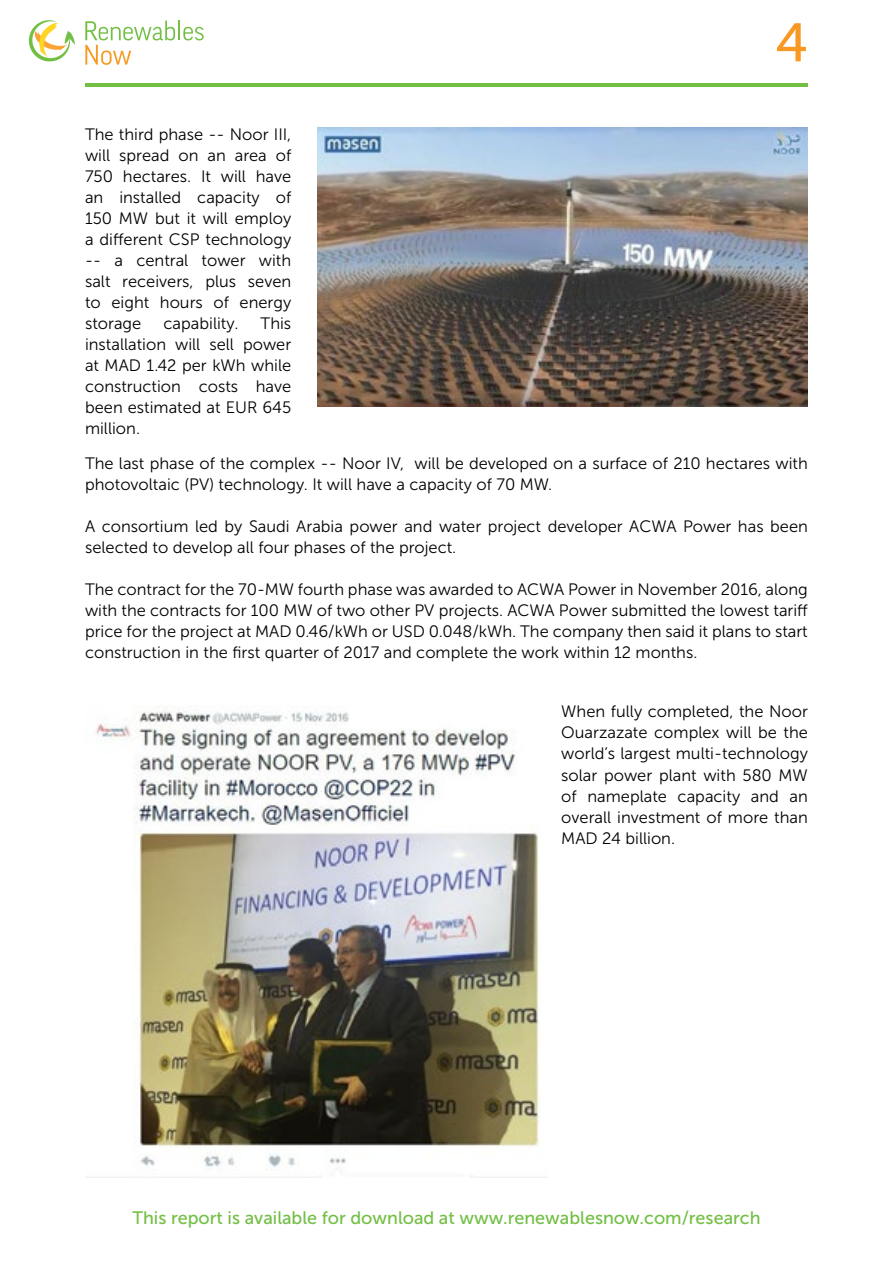
<style>
.page{position:relative;width:893px;height:1263px;background:#fff}
.page>*{position:absolute;margin:0;border:0;box-sizing:border-box;transform-origin:0 0}
.t1{font:54px "Museo Slab 500";color:#f89923}
.t2{font:18px "Museo Sans 500";color:#72bf44}
.Body{font:16.5px/21px "Museo Sans 300";color:#000;text-align:justify}
</style>
<div class="page">
<hr style="left:85px;top:83px;width:723px;height:4px;background:#72bf44">
<svg style="left:85px;top:21px;width:119px;height:44px"></svg>
<svg style="left:29px;top:20px;width:46px;height:41px"></svg>
<img style="left:317px;top:128px;width:491px;height:278px">
<img style="left:85px;top:705px;width:463px;height:473px">
<p class="Body" style="left:85px;top:124px;width:208px">The third phase -- Noor III, will spread on an area of 750 hectares. It will have an installed capacity of 150 MW but it will employ a different CSP technology -- a central tower with salt receivers, plus seven to eight hours of energy storage</p>
<p class="Body" style="left:85px;top:313px;width:208px;text-indent:176px">This installation will sell power at MAD 1.42 per kWh while construction costs have been estimated at EUR 645 million.</p>
<p class="Body" style="left:164px;top:313px;width:76px">capability.</p>
<h1 class="t1" style="left:776px;top:13px;width:34px">4</h1>
<p class="Body" style="left:85px;top:453px;width:724px">The last phase of the complex -- Noor IV, will be developed on a surface of 210 hectares with photovoltaic (PV) technology. It will have a capacity of 70 MW.</p>
<p class="Body" style="left:85px;top:516px;width:724px">A consortium led by Saudi Arabia power and water project developer ACWA Power has been selected to develop all four phases of the project.</p>
<p class="Body" style="left:85px;top:579px;width:724px">The contract for the 70-MW fourth phase was awarded to ACWA Power in November 2016, along with the contracts for 100 MW of two other PV projects. ACWA Power submitted the lowest tariff price for the project at MAD 0.46/kWh or USD 0.048/kWh. The company then said it plans to start construction in the first quarter of 2017 and complete the work within 12 months.</p>
<p class="Body" style="left:561px;top:701px;width:248px">When fully completed, the Noor Ouarzazate complex will be the world’s largest multi-technology solar power plant with 580 MW of nameplate capacity and an overall investment of more than MAD 24 billion.</p>
<p class="t2" style="left:132px;top:1208px;width:630px">This report is available for download at www.renewablesnow.com/research</p>
</div>
